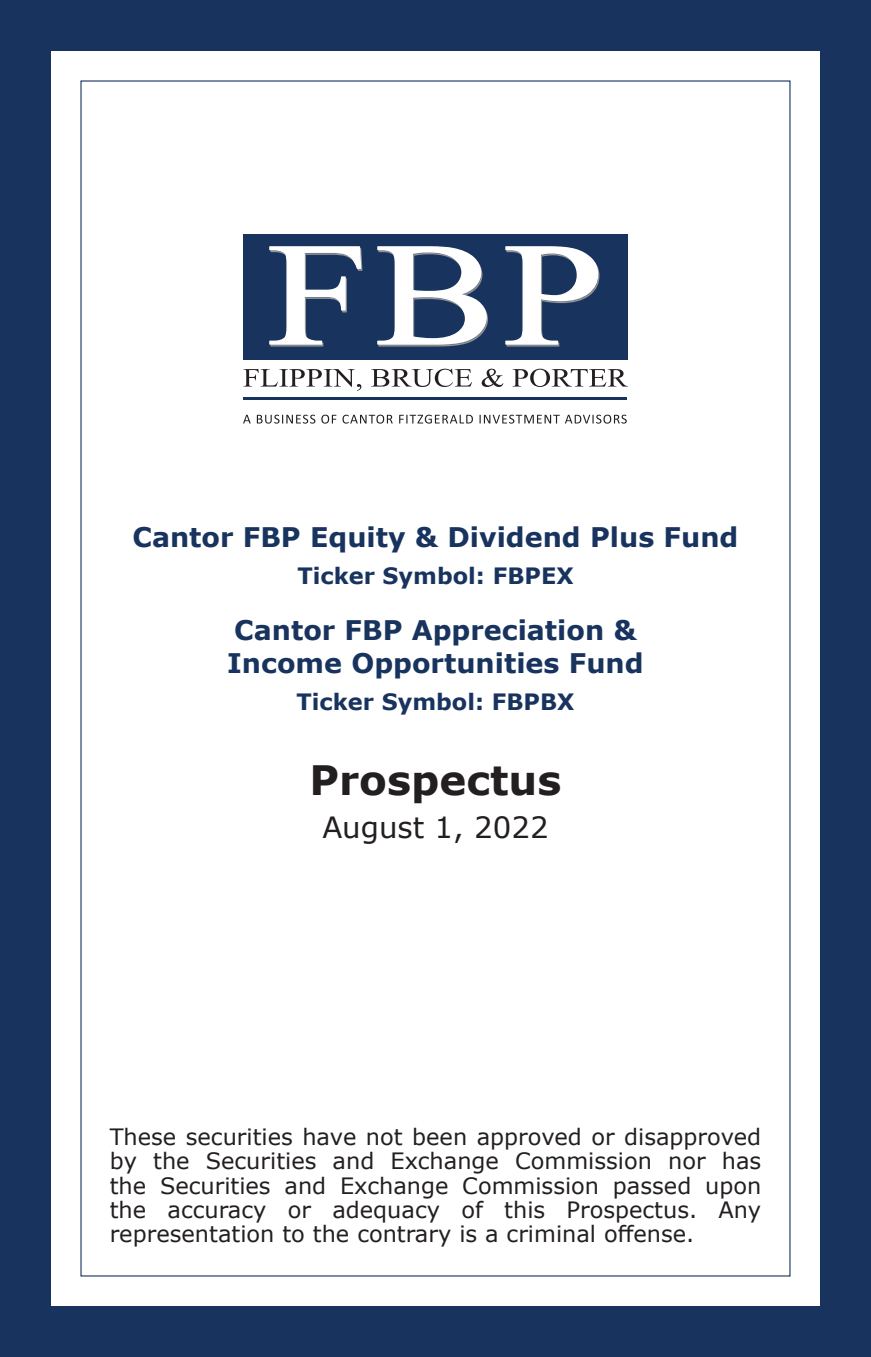
<style>
.page{position:relative;width:871px;height:1357px;background:#fff}
.page>*{position:absolute;margin:0;border:0;box-sizing:border-box;transform-origin:0 0}
.t1{font:700 40.5px "Verdana";color:#231f20}
.t2{font:29.25px "Verdana";color:#231f20}
.t3{font:700 27px/32.4px "Verdana";color:#18345e}
.t4{font:22.5px/24.3px "Verdana";color:#231f20;text-align:justify}
.t5{font:700 22.5px "Verdana";color:#18345e}
</style>
<div class="page">
<div style="left:0;top:0;width:871px;height:51px;background:#18345e"></div>
<div style="left:0;top:46px;width:51px;height:1266px;background:#18345e"></div>
<div style="left:0;top:1306px;width:871px;height:51px;background:#18345e"></div>
<div style="left:820px;top:46px;width:51px;height:1266px;background:#18345e"></div>
<div style="left:243px;top:234px;width:384px;height:125px;background:#18345e"></div>
<svg style="left:243px;top:369px;width:385px;height:22px"></svg>
<svg style="left:243px;top:415px;width:384px;height:9px"></svg>
<hr style="left:243px;top:397px;width:384px;height:2px;background:#18345e">
<svg style="left:269px;top:246px;width:330px;height:100px"></svg>
<p class="t3" style="left:132px;top:521px;width:607px">Cantor FBP Equity &amp; Dividend Plus Fund</p>
<p class="t5" style="left:297px;top:560px;width:278px">Ticker Symbol: FBPEX</p>
<p class="t3" style="left:227px;top:614px;width:418px">Cantor FBP Appreciation &amp;<br>Income Opportunities Fund</p>
<p class="t5" style="left:296px;top:686px;width:279px">Ticker Symbol: FBPBX</p>
<h1 class="t1" style="left:309px;top:752px;width:253px">Prospectus</h1>
<h2 class="t2" style="left:322px;top:807px;width:228px">August 1, 2022</h2>
<p class="t4" style="left:110px;top:1124px;width:653px">These securities have not been approved or disapproved by the Securities and Exchange Commission nor has the Securities and Exchange Commission passed upon the accuracy or adequacy of this Prospectus. Any representation to the contrary is a criminal offense.</p>
</div>
